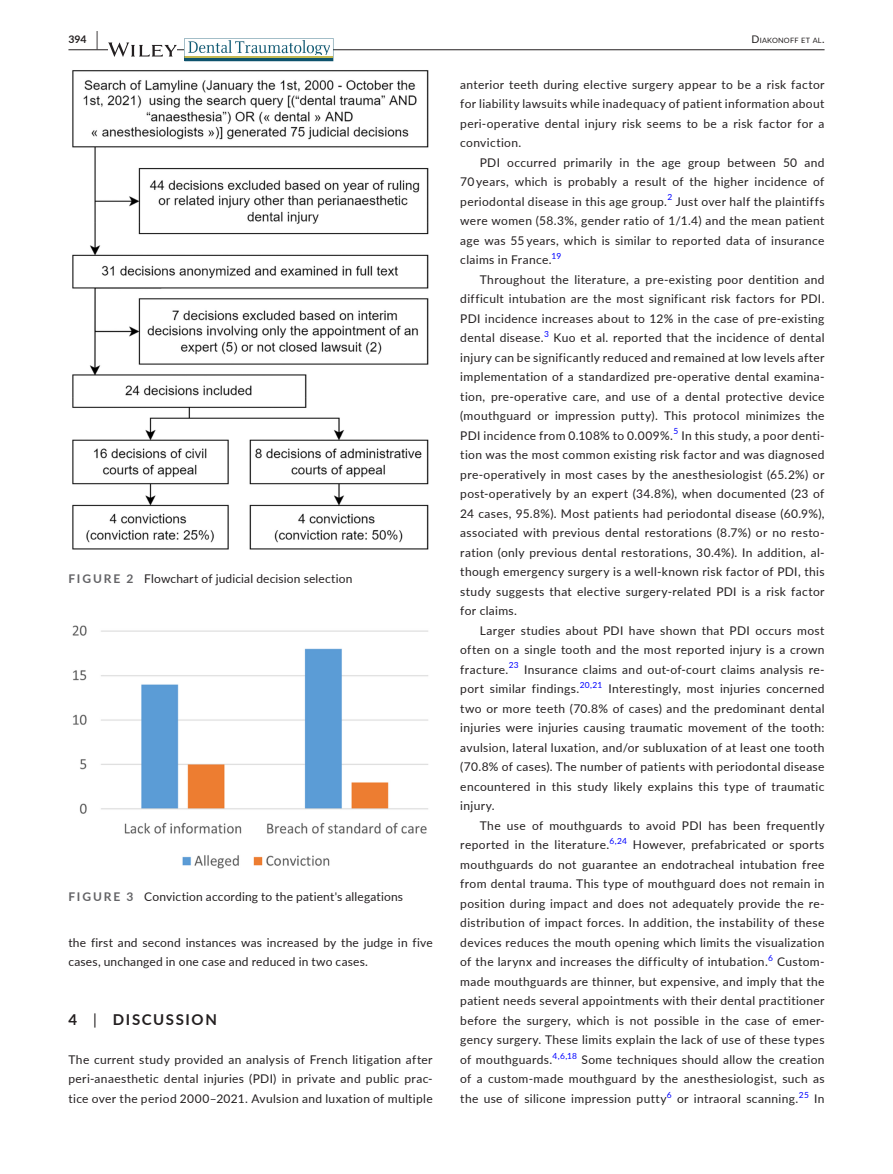
<style>
.page{position:relative;width:893px;height:1174px;background:#fff}
.page>*{position:absolute;margin:0;border:0;box-sizing:border-box;transform-origin:0 0}
.t1{font:700 15px "Lato";letter-spacing:.11em;color:#231f20}
.t2{font:12px/19.5px "Lato";letter-spacing:.025em;color:#231f20;text-align:justify}
.t3{font:700 10.5px "Lato";color:#231f20}
.t4{font:8.4px "Lato";letter-spacing:.02em;color:#00f}
.t5{font:7.35px "Lato";letter-spacing:.025em;color:#231f20}
.s1{font-size:19.5px}
.s2{font-size:10.5px}
.s3{font-weight:700;color:#636366}
.s4{font-weight:400}
</style>
<div class="page">
<hr style="left:68px;top:49px;width:756px;height:1px;background:#231f20">
<svg style="left:108px;top:42px;width:69px;height:15px"></svg>
<svg style="left:185px;top:38px;width:148px;height:23px"></svg>
<img style="left:236px;top:41px;width:94px;height:14px">
<img style="left:189px;top:41px;width:42px;height:11px">
<img style="left:72px;top:70px;width:357px;height:480px">
<img style="left:72px;top:625px;width:356px;height:244px">
<p class="t3" style="left:68px;top:31px;width:31px">394 <span class="s1">|</span></p>
<p class="t5" style="left:752px;top:35px;width:74px"><span class="s2">D</span>IAKONOFF ET AL<span class="s2">.</span></p>
<p class="t2" style="left:68px;top:568px;width:285px"><span class="s3">FIGURE 2</span> Flowchart of judicial decision selection</p>
<p class="t2" style="left:68px;top:886px;width:336px"><span class="s3">FIGURE 3</span> Conviction according to the patient's allegations</p>
<p class="t2" style="left:68px;top:932px;width:366px">the first and second instances was increased by the judge in five cases, unchanged in one case and reduced in two cases.</p>
<p class="t1" style="left:68px;top:1008px;width:150px">4 <span class="s4">|</span> DISCUSSION</p>
<p class="t2" style="left:68px;top:1049px;width:366px">The current study provided an analysis of French litigation after peri-anaesthetic dental injuries (PDI) in private and public prac&shy;tice over the period 2000–2021. Avulsion and luxation of multiple</p>
<p class="t2" style="left:460px;top:74px;width:366px">anterior teeth during elective surgery appear to be a risk factor for liability lawsuits while inadequacy of patient information about peri-operative dental injury risk seems to be a risk factor for a conviction.</p>
<p class="t2" style="left:460px;top:152px;width:366px;text-indent:20px">PDI occurred primarily in the age group between 50 and 70 years, which is probably a result of the higher incidence of periodontal disease in this age group.</p>
<p class="t4" style="left:667px;top:191px;width:6px">2</p>
<p class="t2" style="left:460px;top:191px;width:366px;text-indent:215px">Just over half the plaintiffs were women (58.3%, gender ratio of 1/1.4) and the mean patient age was 55 years, which is similar to reported data of insurance claims in France.</p>
<p class="t4" style="left:552px;top:250px;width:11px">19</p>
<p class="t2" style="left:460px;top:269px;width:366px;text-indent:20px">Throughout the literature, a pre-existing poor dentition and difficult intubation are the most significant risk factors for PDI.<br>PDI incidence increases about to 12% in the case of pre-existing dental disease.</p>
<p class="t4" style="left:544px;top:328px;width:6px">3</p>
<p class="t2" style="left:460px;top:327px;width:366px;text-indent:93px">Kuo et al. reported that the incidence of dental injury can be significantly reduced and remained at low levels after implementation of a standardized pre-operative dental examina&shy;tion, pre-operative care, and use of a dental protective device (mouthguard or impression putty). This protocol minimizes the PDI incidence from 0.108% to 0.009%.</p>
<p class="t4" style="left:674px;top:425px;width:6px">5</p>
<p class="t2" style="left:460px;top:425px;width:366px;text-indent:221px">In this study, a poor denti&shy;tion was the most common existing risk factor and was diagnosed pre-operatively in most cases by the anesthesiologist (65.2%) or post-operatively by an expert (34.8%), when documented (23 of 24 cases, 95.8%). Most patients had periodontal disease (60.9%), associated with previous dental restorations (8.7%) or no resto&shy;ration (only previous dental restorations, 30.4%). In addition, al&shy;though emergency surgery is a well-known risk factor of PDI, this study suggests that elective surgery-related PDI is a risk factor for claims.</p>
<p class="t2" style="left:460px;top:620px;width:366px;text-indent:20px">Larger studies about PDI have shown that PDI occurs most often on a single tooth and the most reported injury is a crown fracture.</p>
<p class="t4" style="left:509px;top:659px;width:11px">23</p>
<p class="t2" style="left:460px;top:659px;width:366px;text-indent:64px">Insurance claims and out-of-court claims analysis re&shy;port similar findings.</p>
<p class="t4" style="left:580px;top:679px;width:24px">20,21</p>
<p class="t2" style="left:460px;top:678px;width:366px;text-indent:148px">Interestingly, most injuries concerned two or more teeth (70.8% of cases) and the predominant dental injuries were injuries causing traumatic movement of the tooth: avulsion, lateral luxation, and/or subluxation of at least one tooth (70.8% of cases). The number of patients with periodontal disease encountered in this study likely explains this type of traumatic injury.</p>
<p class="t2" style="left:460px;top:815px;width:366px;text-indent:20px">The use of mouthguards to avoid PDI has been frequently reported in the literature.<sup>6,24</sup></p>
<p class="t2" style="left:460px;top:834px;width:366px;text-indent:173px">However, prefabricated or sports mouthguards do not guarantee an endotracheal intubation free from dental trauma. This type of mouthguard does not remain in position during impact and does not adequately provide the re&shy;distribution of impact forces. In addition, the instability of these devices reduces the mouth opening which limits the visualization of the larynx and increases the difficulty of intubation.</p>
<p class="t4" style="left:768px;top:952px;width:6px">6</p>
<p class="t2" style="left:460px;top:951px;width:366px;text-indent:317px">Custom&shy;made mouthguards are thinner, but expensive, and imply that the patient needs several appointments with their dental practitioner before the surgery, which is not possible in the case of emer&shy;gency surgery. These limits explain the lack of use of these types of mouthguards.<sup>4,6,18</sup> Some techniques should allow the creation of a custom-made mouthguard by the anesthesiologist, such as the use of silicone impression putty<sup>6</sup> or intraoral scanning.<sup>25</sup> In</p>
</div>
